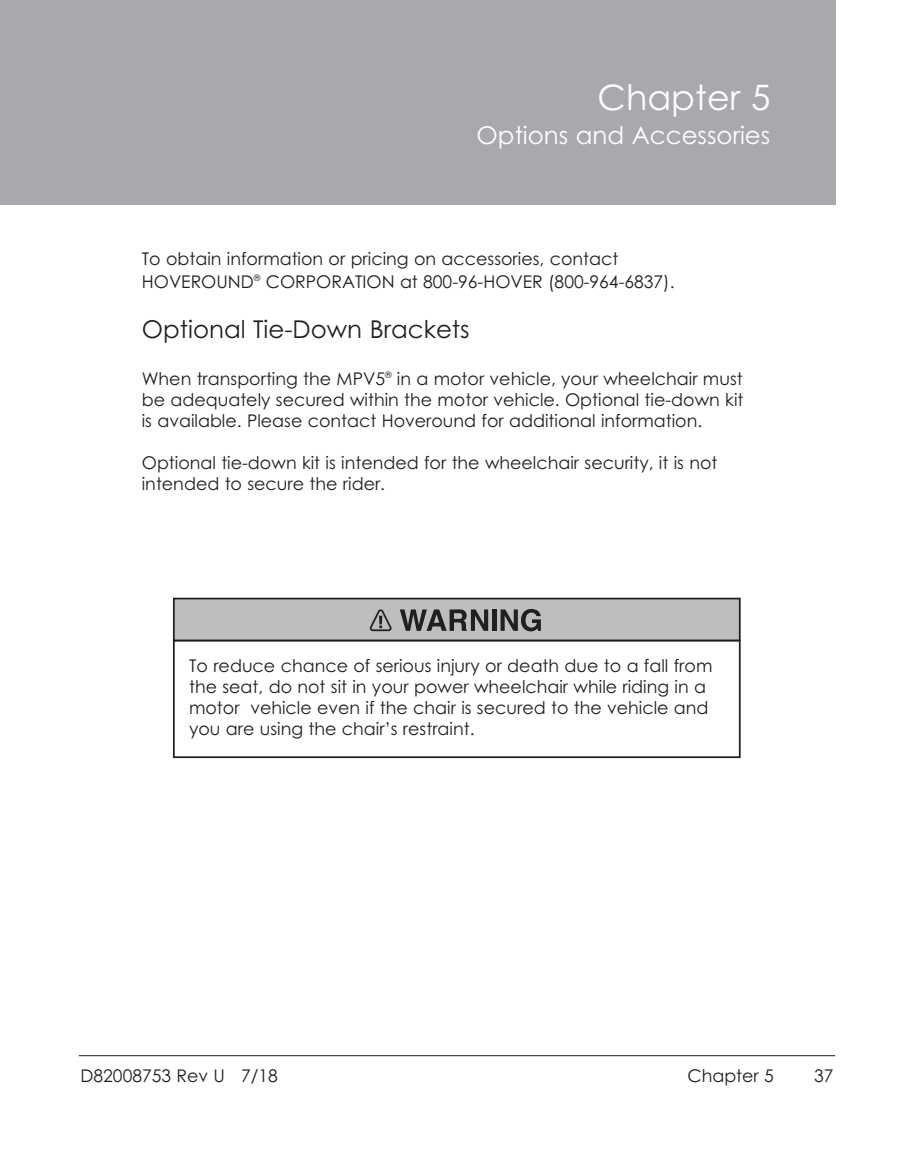
<style>
.page{position:relative;width:914px;height:1166px;background:#fff}
.page>*{position:absolute;margin:0;border:0;box-sizing:border-box;transform-origin:0 0}
.t1{font:35px "Century Gothic";color:#fff}
.t2{font:24.5px "Century Gothic";color:#231f20}
.t3{font:24.5px "Century Gothic";color:#fff}
.t4{font:17.5px/21px "Century Gothic";color:#231f20}
</style>
<div class="page">
<div style="left:0;top:0;width:835px;height:205px;background:#a7a9ac"></div>
<hr style="left:79px;top:1055px;width:756px;height:1px;background:#231f20">
<div style="left:173px;top:639px;width:567px;height:119px;border:2px solid #231f20"></div>
<div style="left:175px;top:599px;width:563px;height:40px;background:#bcbec0"></div>
<div style="left:173px;top:597px;width:567px;height:44px;border:2px solid #231f20"></div>
<svg style="left:369px;top:609px;width:23px;height:23px"></svg>
<svg style="left:400px;top:609px;width:88px;height:22px"></svg>
<hr style="left:492px;top:609px;width:4px;height:22px;background:#231f20">
<svg style="left:500px;top:609px;width:41px;height:22px"></svg>
<h1 class="t1" style="left:597px;top:84px;width:174px">Chapter 5</h1>
<h2 class="t3" style="left:476px;top:126px;width:295px">Options and Accessories</h2>
<p class="t4" style="left:142px;top:249px;width:534px;line-height:22.4px">To obtain information or pricing on accessories, contact<br>HOVEROUND<sup>®</sup> CORPORATION at 800-96-HOVER (800-964-6837).</p>
<h2 class="t2" style="left:142px;top:320px;width:329px">Optional Tie-Down Brackets</h2>
<p class="t4" style="left:142px;top:370px;width:603px;text-align:justify">When transporting the MPV5<sup>®</sup> in a motor vehicle, your wheelchair must be adequately secured within the motor vehicle. Optional tie-down kit is available. Please contact Hoveround for additional information.</p>
<p class="t4" style="left:142px;top:454px;width:577px">Optional tie-down kit is intended for the wheelchair security, it is not intended to secure the rider.</p>
<p class="t4" style="left:189px;top:656px;width:525px">To reduce chance of serious injury or death due to a fall from the seat, do not sit in your power wheelchair while riding in a motor vehicle even if the chair is secured to the vehicle and you are using the chair’s restraint.</p>
<p class="t4" style="left:80px;top:1066px;width:199px">D82008753 Rev U 7/18</p>
<p class="t4" style="left:687px;top:1066px;width:88px">Chapter 5</p>
<p class="t4" style="left:814px;top:1066px;width:21px">37</p>
</div>
